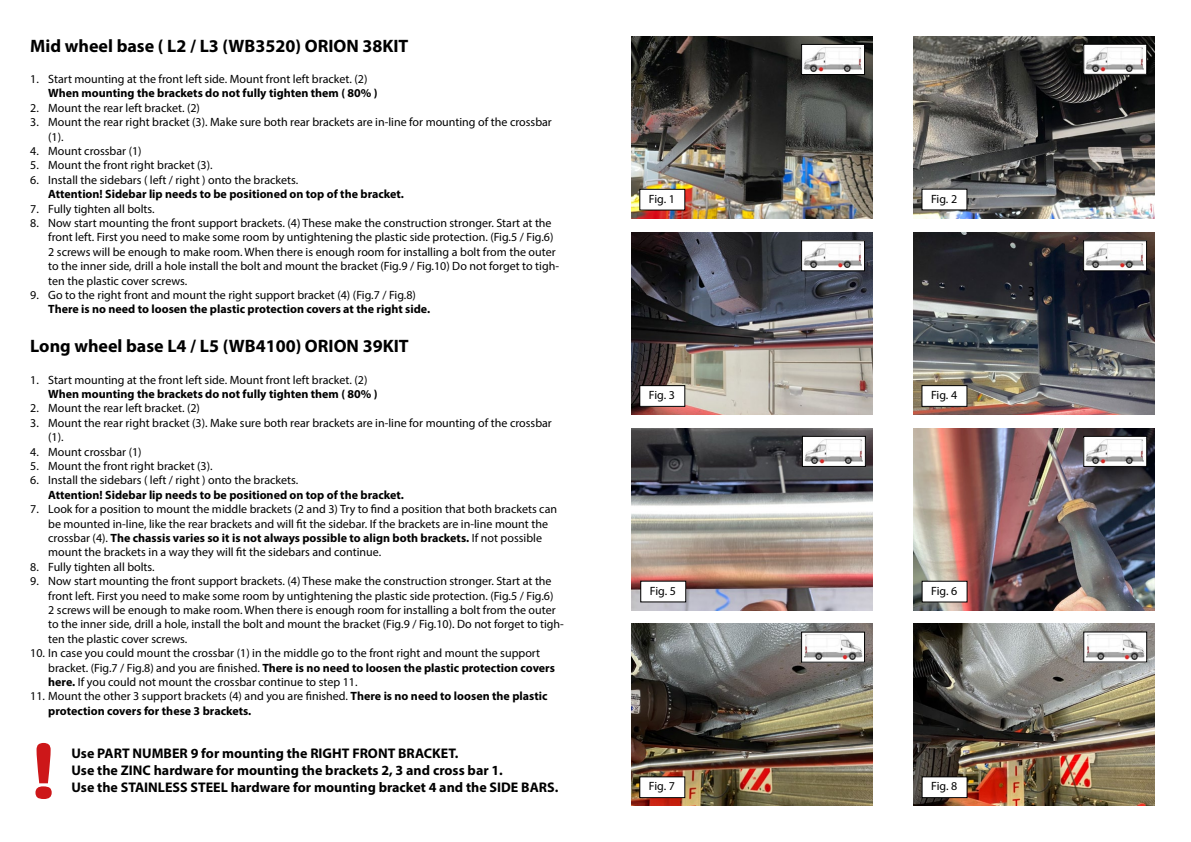
<style>
.page{position:relative;width:1191px;height:842px;background:#fff}
.page>*{position:absolute;margin:0;border:0;box-sizing:border-box;transform-origin:0 0}
.t1{font:700 72px "Antique Olive";color:#cd1719}
.t2{font:700 18px "Myriad Pro";color:#000}
.t3{font:700 14px/16.8px "Myriad Pro";color:#000}
.t4{font:14px "Myriad Pro";color:#000}
.t5{font:12px/14.4px "Myriad Pro";color:#000}
.t6{font:700 12px/14.4px "Myriad Pro";color:#000}
.s1{font-weight:700}
.s2{font-weight:400}
</style>
<div class="page">
<img style="left:631px;top:36px;width:242px;height:182px">
<div style="left:640px;top:189px;width:45px;height:21px;background:#fff"></div>
<div style="left:639px;top:189px;width:46px;height:22px;border:1px solid #000"></div>
<img style="left:803px;top:46px;width:60px;height:27px">
<div style="left:801px;top:44px;width:64px;height:31px;border:1px solid #000"></div>
<img style="left:913px;top:36px;width:242px;height:182px">
<div style="left:922px;top:189px;width:45px;height:21px;background:#fff"></div>
<img style="left:1085px;top:46px;width:60px;height:27px">
<div style="left:1083px;top:44px;width:64px;height:31px;border:1px solid #000"></div>
<img style="left:631px;top:232px;width:242px;height:183px">
<div style="left:640px;top:386px;width:45px;height:20px;background:#fff"></div>
<div style="left:639px;top:385px;width:46px;height:22px;border:1px solid #000"></div>
<img style="left:913px;top:232px;width:242px;height:183px">
<div style="left:922px;top:386px;width:45px;height:20px;background:#fff"></div>
<div style="left:921px;top:385px;width:46px;height:22px;border:1px solid #000"></div>
<div style="left:1083px;top:241px;width:63px;height:30px;background:#fff"></div>
<img style="left:1085px;top:243px;width:59px;height:25px">
<div style="left:1083px;top:240px;width:64px;height:31px;border:1px solid #000"></div>
<svg style="left:803px;top:242px;width:60px;height:27px"></svg>
<div style="left:801px;top:240px;width:64px;height:31px;border:1px solid #000"></div>
<img style="left:631px;top:428px;width:242px;height:182px">
<div style="left:641px;top:581px;width:44px;height:21px;background:#fff"></div>
<img style="left:804px;top:438px;width:60px;height:27px">
<div style="left:802px;top:436px;width:64px;height:31px;border:1px solid #000"></div>
<img style="left:913px;top:428px;width:242px;height:182px">
<div style="left:922px;top:581px;width:45px;height:21px;background:#fff"></div>
<img style="left:1085px;top:438px;width:60px;height:27px">
<div style="left:1083px;top:436px;width:64px;height:31px;border:1px solid #000"></div>
<img style="left:631px;top:624px;width:242px;height:182px">
<div style="left:640px;top:777px;width:45px;height:21px;background:#fff"></div>
<div style="left:639px;top:776px;width:46px;height:22px;border:1px solid #000"></div>
<div style="left:801px;top:632px;width:63px;height:30px;background:#fff"></div>
<img style="left:804px;top:634px;width:59px;height:26px">
<div style="left:801px;top:632px;width:64px;height:31px;border:1px solid #000"></div>
<img style="left:913px;top:624px;width:242px;height:182px">
<div style="left:922px;top:777px;width:45px;height:21px;background:#fff"></div>
<div style="left:921px;top:776px;width:46px;height:22px;border:1px solid #000"></div>
<div style="left:1083px;top:632px;width:63px;height:30px;background:linear-gradient(to right,#fefefe,#fefdfd)"></div>
<img style="left:1086px;top:634px;width:59px;height:26px">
<h2 class="t2" style="left:30px;top:34px;width:380px">Mid wheel base ( L2 / L3 (WB3520) ORION 38KIT</h2>
<p class="t5" style="left:30px;top:72px;width:339px">1. Start mounting at the front left side. Mount front left bracket. (2)</p>
<p class="t6" style="left:48px;top:86px;width:331px">When mounting the brackets do not fully tighten them ( 80% )</p>
<p class="t5" style="left:30px;top:100px;width:171px">2. Mount the rear left bracket. (2)</p>
<p class="t5" style="left:48px;top:115px;width:505px;text-indent:-18px">3. Mount the rear right bracket (3). Make sure both rear brackets are in-line for mounting of the crossbar (1).</p>
<p class="t5" style="left:30px;top:144px;width:113px">4. Mount crossbar (1)</p>
<p class="t5" style="left:30px;top:158px;width:184px">5. Mount the front right bracket (3).</p>
<p class="t5" style="left:30px;top:172px;width:269px">6. Install the sidebars ( left / right ) onto the brackets.</p>
<p class="t6" style="left:48px;top:187px;width:357px">Attention! Sidebar lip needs to be positioned on top of the bracket.</p>
<p class="t5" style="left:30px;top:201px;width:126px">7. Fully tighten all bolts.</p>
<p class="t5" style="left:48px;top:216px;width:512px;text-indent:-18px">8. Now start mounting the front support brackets. (4) These make the construction stronger. Start at the front left. First you need to make some room by untightening the plastic side protection. (Fig.5 / Fig.6)<br>2 screws will be enough to make room. When there is enough room for installing a bolt from the outer to the inner side, drill a hole install the bolt and mount the bracket (Fig.9 / Fig.10) Do not forget to tigh&shy;ten the plastic cover screws.</p>
<p class="t5" style="left:30px;top:288px;width:387px">9. Go to the right front and mount the right support bracket (4) (Fig.7 / Fig.8)</p>
<p class="t6" style="left:48px;top:302px;width:383px">There is no need to loosen the plastic protection covers at the right side.</p>
<h2 class="t2" style="left:30px;top:335px;width:380px">Long wheel base L4 / L5 (WB4100) ORION 39KIT</h2>
<p class="t5" style="left:30px;top:372px;width:339px">1. Start mounting at the front left side. Mount front left bracket. (2)</p>
<p class="t6" style="left:48px;top:386px;width:331px">When mounting the brackets do not fully tighten them ( 80% )</p>
<p class="t5" style="left:30px;top:401px;width:171px">2. Mount the rear left bracket. (2)</p>
<p class="t5" style="left:48px;top:415px;width:505px;text-indent:-18px">3. Mount the rear right bracket (3). Make sure both rear brackets are in-line for mounting of the crossbar (1).</p>
<p class="t5" style="left:30px;top:444px;width:113px">4. Mount crossbar (1)</p>
<p class="t5" style="left:30px;top:458px;width:184px">5. Mount the front right bracket (3).</p>
<p class="t5" style="left:30px;top:473px;width:269px">6. Install the sidebars ( left / right ) onto the brackets.</p>
<p class="t6" style="left:48px;top:487px;width:357px">Attention! Sidebar lip needs to be positioned on top of the bracket.</p>
<p class="t5" style="left:48px;top:502px;width:510px;text-indent:-18px">7. Look for a position to mount the middle brackets (2 and 3) Try to find a position that both brackets can be mounted in-line, like the rear brackets and will fit the sidebar. If the brackets are in-line mount the crossbar (4). <span class="s1">The chassis varies so it is not always possible to align both brackets.</span> If not possible mount the brackets in a way they will fit the sidebars and continue.</p>
<p class="t5" style="left:30px;top:559px;width:126px">8. Fully tighten all bolts.</p>
<p class="t5" style="left:48px;top:574px;width:517px;text-indent:-18px">9. Now start mounting the front support brackets. (4) These make the construction stronger. Start at the front left. First you need to make some room by untightening the plastic side protection. (Fig.5 / Fig.6)<br>2 screws will be enough to make room. When there is enough room for installing a bolt from the outer to the inner side, drill a hole, install the bolt and mount the bracket (Fig.9 / Fig.10). Do not forget to tigh&shy;ten the plastic cover screws.</p>
<p class="t5" style="left:48px;top:646px;width:508px;text-indent:-18px">10. In case you could mount the crossbar (1) in the middle go to the front right and mount the support bracket. (Fig.7 / Fig.8) and you are finished. <span class="s1">There is no need to loosen the plastic protection covers here.</span> If you could not mount the crossbar continue to step 11.</p>
<p class="t6" style="left:48px;top:689px;width:501px;text-indent:-18px"><span class="s2">11. Mount the other 3 support brackets (4) and you are finished.</span> There is no need to loosen the plastic protection covers for these 3 brackets.</p>
<p class="t3" style="left:72px;top:744px;width:433px">Use PART NUMBER 9 for mounting the RIGHT FRONT BRACKET.<br>Use the ZINC hardware for mounting the brackets 2, 3 and cross bar 1.</p>
<h1 class="t1" style="left:30px;top:723px;width:28px">!</h1>
<p class="t3" style="left:72px;top:778px;width:488px">Use the STAINLESS STEEL hardware for mounting bracket 4 and the SIDE BARS.</p>
<p class="t5" style="left:649px;top:191px;width:28px">Fig. 1</p>
<p class="t5" style="left:931px;top:191px;width:28px">Fig. 2</p>
<p class="t5" style="left:649px;top:388px;width:28px">Fig. 3</p>
<p class="t5" style="left:931px;top:388px;width:28px">Fig. 4</p>
<p class="t4" style="left:1028px;top:283px;width:9px">3</p>
<p class="t5" style="left:650px;top:583px;width:28px">Fig. 5</p>
<p class="t5" style="left:931px;top:583px;width:28px">Fig. 6</p>
<p class="t5" style="left:649px;top:779px;width:28px">Fig. 7</p>
<p class="t5" style="left:931px;top:779px;width:28px">Fig. 8</p>
</div>
